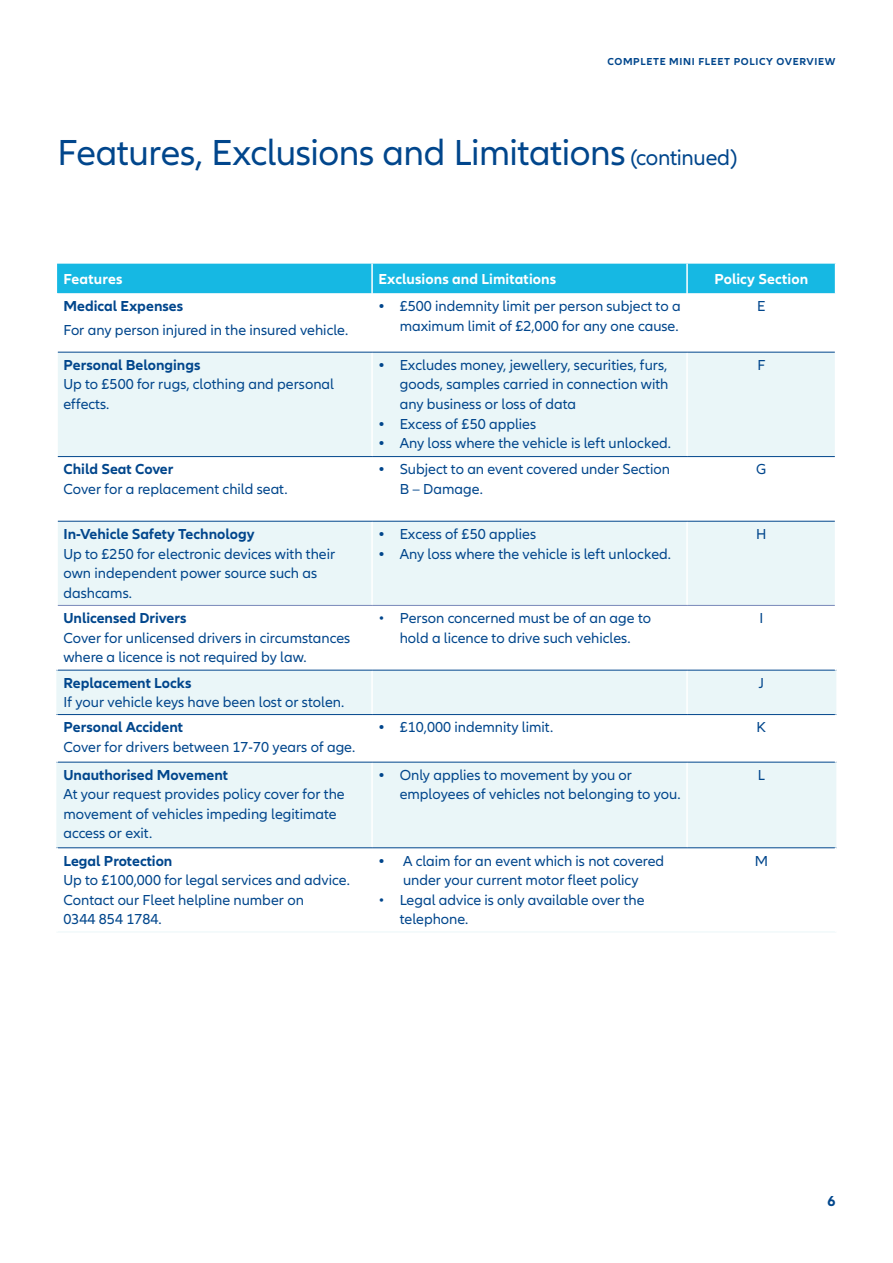
<style>
.page{position:relative;width:893px;height:1263px;background:#fff}
.page>*{position:absolute;margin:0;border:0;box-sizing:border-box;transform-origin:0 0}
.t1{font:37.5px "Allianz Neo";letter-spacing:-.01em;color:#01468c}
.t2{font:15px/19.5px "Allianz Neo";color:#01468c}
.t3{font:700 15px "Allianz Neo";color:#01468c}
.Subhead_2_blue_bold{font:700 15px "Allianz Neo";letter-spacing:.005em;color:#fff}
.t4{font:700 10.5px "Allianz Neo";letter-spacing:.06em;color:#01468c}
.s1{font-size:22.5px}
.s2{font-weight:700}
</style>
<div class="page">
<svg style="left:58px;top:293px;width:777px;height:639px"></svg>
<svg style="left:58px;top:353px;width:777px;height:494px;fill:#eaf6f8"></svg>
<div style="left:57px;top:264px;width:778px;height:29px;background:#16b8e3"></div>
<hr style="left:371px;top:293px;width:2px;height:59px;background:#fff">
<hr style="left:686px;top:293px;width:2px;height:59px;background:#fff">
<hr style="left:371px;top:352px;width:2px;height:104px;background:#fff">
<hr style="left:686px;top:352px;width:2px;height:104px;background:#fff">
<hr style="left:371px;top:457px;width:2px;height:64px;background:#fff">
<hr style="left:686px;top:457px;width:2px;height:64px;background:#fff">
<hr style="left:371px;top:521px;width:2px;height:84px;background:#fff">
<hr style="left:686px;top:521px;width:2px;height:84px;background:#fff">
<hr style="left:371px;top:606px;width:2px;height:64px;background:#fff">
<hr style="left:686px;top:606px;width:2px;height:64px;background:#fff">
<hr style="left:371px;top:670px;width:2px;height:44px;background:#fff">
<hr style="left:686px;top:670px;width:2px;height:44px;background:#fff">
<hr style="left:371px;top:715px;width:2px;height:47px;background:#fff">
<hr style="left:686px;top:715px;width:2px;height:47px;background:#fff">
<hr style="left:371px;top:762px;width:2px;height:86px;background:#fff">
<hr style="left:686px;top:762px;width:2px;height:86px;background:#fff">
<hr style="left:371px;top:848px;width:2px;height:84px;background:#fff">
<hr style="left:686px;top:848px;width:2px;height:84px;background:#fff">
<hr style="left:58px;top:352px;width:314px;height:1px;background:#01468c">
<hr style="left:372px;top:352px;width:315px;height:1px;background:#01468c">
<hr style="left:687px;top:352px;width:148px;height:1px;background:#01468c">
<hr style="left:58px;top:456px;width:314px;height:1px;background:#01468c">
<hr style="left:372px;top:456px;width:315px;height:1px;background:#01468c">
<hr style="left:687px;top:456px;width:148px;height:1px;background:#01468c">
<hr style="left:58px;top:521px;width:314px;height:1px;background:#01468c">
<hr style="left:372px;top:521px;width:315px;height:1px;background:#01468c">
<hr style="left:687px;top:521px;width:148px;height:1px;background:#01468c">
<hr style="left:56px;top:670px;width:316px;height:1px;background:#01468c">
<hr style="left:372px;top:670px;width:315px;height:1px;background:#01468c">
<hr style="left:687px;top:670px;width:149px;height:1px;background:#01468c">
<hr style="left:56px;top:762px;width:316px;height:1px;background:#01468c">
<hr style="left:372px;top:762px;width:315px;height:1px;background:#01468c">
<hr style="left:687px;top:762px;width:149px;height:1px;background:#01468c">
<hr style="left:56px;top:847px;width:316px;height:1px;background:#01468c">
<hr style="left:372px;top:847px;width:315px;height:1px;background:#01468c">
<hr style="left:687px;top:847px;width:149px;height:1px;background:#01468c">
<hr style="left:56px;top:714px;width:316px;height:1px;background:#01468c">
<hr style="left:372px;top:714px;width:315px;height:1px;background:#01468c">
<hr style="left:687px;top:714px;width:149px;height:1px;background:#01468c">
<hr style="left:56px;top:670px;width:2px;height:44px;background:#eaf6f8">
<hr style="left:835px;top:670px;width:1px;height:44px;background:#eaf6f8">
<hr style="left:56px;top:762px;width:2px;height:86px;background:#eaf6f8">
<hr style="left:835px;top:762px;width:1px;height:86px;background:#eaf6f8">
<hr style="left:56px;top:932px;width:316px;height:1px;background:#eaf6f8">
<hr style="left:372px;top:932px;width:315px;height:1px;background:#eaf6f8">
<hr style="left:687px;top:932px;width:149px;height:1px;background:#eaf6f8">
<hr style="left:58px;top:605px;width:314px;height:1px;background:#7988b9">
<hr style="left:372px;top:605px;width:315px;height:1px;background:#7988b9">
<hr style="left:687px;top:605px;width:148px;height:1px;background:#7988b9">
<p class="t4" style="left:608px;top:56px;width:229px">COMPLETE MINI FLEET POLICY OVERVIEW</p>
<p class="t1" style="left:57px;top:132px;width:681px">Features, Exclusions and Limitations <span class="s1">(continued)</span></p>
<p class="Subhead_2_blue_bold" style="left:63px;top:271px;width:61px">Features</p>
<p class="Subhead_2_blue_bold" style="left:378px;top:271px;width:179px">Exclusions and Limitations</p>
<p class="Subhead_2_blue_bold" style="left:714px;top:271px;width:95px">Policy Section</p>
<p class="t3" style="left:63px;top:298px;width:121px">Medical Expenses</p>
<p class="t2" style="left:63px;top:321px;width:286px">For any person injured in the insured vehicle.</p>
<p class="t2" style="left:378px;top:297px;width:304px"><span class="s2">•</span> £500 indemnity limit per person subject to a</p>
<p class="t2" style="left:400px;top:316px;width:280px">maximum limit of £2,000 for any one cause.</p>
<p class="t2" style="left:757px;top:297px;width:10px">E</p>
<p class="t3" style="left:63px;top:356px;width:139px">Personal Belongings</p>
<p class="t2" style="left:63px;top:375px;width:272px">Up to £500 for rugs, clothing and personal effects.</p>
<p class="t3" style="left:63px;top:461px;width:111px">Child Seat Cover</p>
<p class="t2" style="left:63px;top:480px;width:226px">Cover for a replacement child seat.</p>
<p class="t3" style="left:63px;top:525px;width:193px">In-Vehicle Safety Technology</p>
<p class="t2" style="left:63px;top:544px;width:273px">Up to £250 for electronic devices with their own independent power source such as dashcams.</p>
<p class="t3" style="left:63px;top:609px;width:125px">Unlicensed Drivers</p>
<p class="t2" style="left:63px;top:628px;width:288px">Cover for unlicensed drivers in circumstances where a licence is not required by law.</p>
<p class="t3" style="left:63px;top:674px;width:130px">Replacement Locks</p>
<p class="t2" style="left:63px;top:693px;width:282px">If your vehicle keys have been lost or stolen.</p>
<p class="t3" style="left:63px;top:719px;width:121px">Personal Accident</p>
<p class="t2" style="left:63px;top:737px;width:293px">Cover for drivers between 17-70 years of age.</p>
<p class="t3" style="left:63px;top:766px;width:166px">Unauthorised Movement</p>
<p class="t2" style="left:63px;top:785px;width:283px">At your request provides policy cover for the movement of vehicles impeding legitimate access or exit.</p>
<p class="t3" style="left:63px;top:852px;width:110px">Legal Protection</p>
<p class="t2" style="left:63px;top:871px;width:288px">Up to £100,000 for legal services and advice.</p>
<p class="t2" style="left:63px;top:890px;width:242px">Contact our Fleet helpline number on<br>0344 854 1784.</p>
<p class="t2" style="left:400px;top:356px;width:270px;text-align:justify;text-indent:-21px"><span class="s2">•</span> Excludes money, jewellery, securities, furs, goods, samples carried in connection with any business or loss of data</p>
<p class="t2" style="left:378px;top:414px;width:159px"><span class="s2">•</span> Excess of £50 applies</p>
<p class="t2" style="left:378px;top:434px;width:294px"><span class="s2">•</span> Any loss where the vehicle is left unlocked.</p>
<p class="t2" style="left:757px;top:356px;width:9px">F</p>
<p class="t2" style="left:400px;top:460px;width:272px;text-indent:-21px"><span class="s2">•</span> Subject to an event covered under Section<br>B – Damage.</p>
<p class="t2" style="left:756px;top:460px;width:12px">G</p>
<p class="t2" style="left:378px;top:525px;width:159px"><span class="s2">•</span> Excess of £50 applies</p>
<p class="t2" style="left:378px;top:544px;width:294px"><span class="s2">•</span> Any loss where the vehicle is left unlocked.</p>
<p class="t2" style="left:756px;top:525px;width:12px">H</p>
<p class="t2" style="left:378px;top:609px;width:274px;text-align:center">• Person concerned must be of an age to hold a licence to drive such vehicles.</p>
<p class="t2" style="left:759px;top:609px;width:5px">I</p>
<p class="t2" style="left:759px;top:674px;width:7px">J</p>
<p class="t2" style="left:378px;top:718px;width:176px"><span class="s2">•</span> £10,000 indemnity limit.</p>
<p class="t2" style="left:757px;top:718px;width:11px">K</p>
<p class="t2" style="left:400px;top:766px;width:282px;text-indent:-21px"><span class="s2">•</span> Only applies to movement by you or employees of vehicles not belonging to you.</p>
<p class="t2" style="left:758px;top:766px;width:9px">L</p>
<p class="t2" style="left:378px;top:851px;width:287px;text-align:center"><span class="s2">•</span> A claim for an event which is not covered under your current motor fleet policy</p>
<p class="t2" style="left:400px;top:890px;width:246px;text-indent:-21px">• Legal advice is only available over the telephone.</p>
<p class="t2" style="left:755px;top:851px;width:15px">M</p>
<p class="t3" style="left:827px;top:1192px;width:10px">6</p>
</div>
